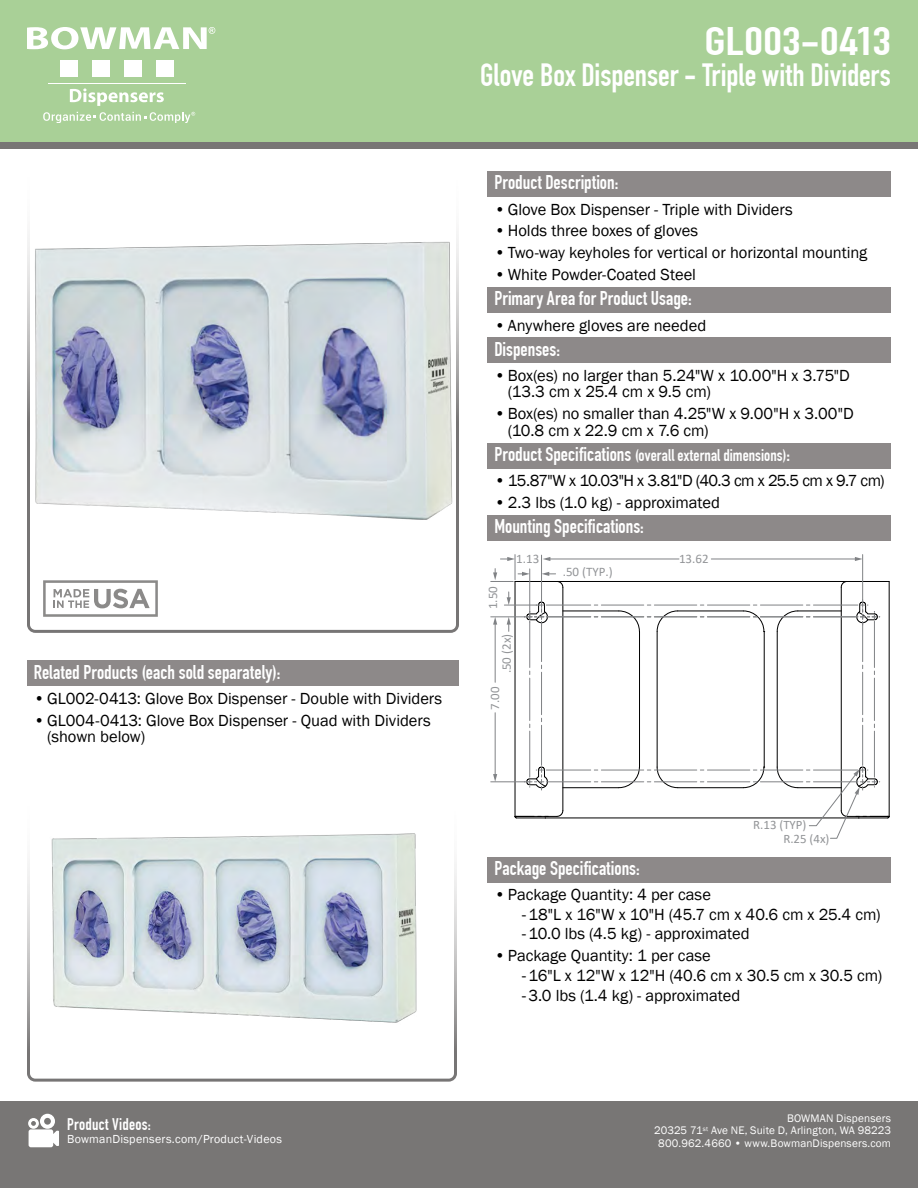
<style>
.page{position:relative;width:918px;height:1188px;background:#fff}
.page>*{position:absolute;margin:0;border:0;box-sizing:border-box;transform-origin:0 0}
.t1{font:700 39px "DIN Condensed";letter-spacing:.005em;color:#fff;scale:1.28 1}
.t2{font:700 31.5px "DIN Condensed";letter-spacing:-.005em;color:#fff}
.t3{font:700 19.5px "DIN Condensed";color:#fff}
.t4{font:16.5px/19.8px "Franklin Gothic";letter-spacing:-.005em;color:#000}
.t5{font:700 16.5px "DIN Condensed";letter-spacing:.005em;color:#fff}
.t6{font:16.5px "Franklin Gothic";letter-spacing:-.035em;color:#000}
.t7{font:13.05px "Calibri";color:#939598}
.t8{font:12.9px/13.8px "Calibri";color:#939598}
.t9{font:12px "Franklin Gothic";letter-spacing:.02em;color:#fff}
.t10{font:11.25px/12.8px "Franklin Gothic";letter-spacing:.01em;color:#fff;text-align:right}
.s1{font-size:19.5px}
.s2{font-family:"Calibri"}
</style>
<div class="page">
<div style="left:0;top:1101px;width:918px;height:87px;background:#787675"></div>
<div style="left:0;top:0;width:918px;height:148px;background:#787675"></div>
<svg style="left:28px;top:1114px;width:31px;height:33px"></svg>
<div style="left:27px;top:791px;width:430px;height:291px;border:3px solid #777575;border-radius:7px"></div>
<div style="left:27px;top:162px;width:432px;height:471px;border:3px solid #777575;border-radius:7px"></div>
<div style="left:0;top:0;width:918px;height:142px;background:#a9d097"></div>
<svg style="left:70px;top:88px;width:94px;height:18px"></svg>
<hr style="left:48px;top:83px;width:137px;height:1px;background:#fff">
<div style="left:60px;top:60px;width:17px;height:16px;background:#fff"></div>
<div style="left:92px;top:60px;width:17px;height:16px;background:#fff"></div>
<div style="left:124px;top:60px;width:17px;height:16px;background:#fff"></div>
<div style="left:156px;top:60px;width:17px;height:16px;background:#fff"></div>
<svg style="left:27px;top:27px;width:188px;height:22px"></svg>
<svg style="left:43px;top:112px;width:152px;height:11px"></svg>
<div style="left:488px;top:171px;width:403px;height:26px;background:#8d8989"></div>
<div style="left:488px;top:287px;width:403px;height:26px;background:#8d8989"></div>
<div style="left:488px;top:337px;width:403px;height:26px;background:#8d8989"></div>
<div style="left:488px;top:443px;width:403px;height:26px;background:#8d8989"></div>
<div style="left:488px;top:515px;width:403px;height:26px;background:#8d8989"></div>
<div style="left:488px;top:857px;width:403px;height:26px;background:#8d8989"></div>
<hr style="left:517px;top:581px;width:40px;height:1px;background:#000">
<hr style="left:563px;top:587px;width:1px;height:224px;background:#000">
<svg style="left:556px;top:810px;width:8px;height:7px"></svg>
<hr style="left:517px;top:816px;width:40px;height:1px;background:#000">
<hr style="left:515px;top:581px;width:1px;height:235px;background:#000">
<hr style="left:764px;top:632px;width:1px;height:135px;background:#000">
<hr style="left:639px;top:632px;width:1px;height:135px;background:#000">
<hr style="left:545px;top:818px;width:314px;height:1px;background:#000">
<svg style="left:514px;top:816px;width:34px;height:3px"></svg>
<hr style="left:557px;top:581px;width:290px;height:1px;background:#000">
<svg style="left:777px;top:610px;width:22px;height:22px"></svg>
<hr style="left:777px;top:632px;width:1px;height:135px;background:#000">
<svg style="left:776px;top:766px;width:23px;height:22px"></svg>
<hr style="left:798px;top:787px;width:43px;height:1px;background:#000">
<hr style="left:798px;top:611px;width:43px;height:1px;background:#000">
<svg style="left:618px;top:610px;width:22px;height:22px"></svg>
<hr style="left:563px;top:611px;width:56px;height:1px;background:#000">
<hr style="left:563px;top:787px;width:56px;height:1px;background:#000">
<svg style="left:618px;top:767px;width:22px;height:22px"></svg>
<hr style="left:678px;top:611px;width:65px;height:1px;background:#000">
<hr style="left:657px;top:632px;width:1px;height:135px;background:#000">
<hr style="left:678px;top:787px;width:65px;height:1px;background:#000">
<hr style="left:541px;top:555px;width:1px;height:48px;background:#808285">
<hr style="left:862px;top:555px;width:1px;height:48px;background:#808285">
<hr style="left:549px;top:559px;width:130px;height:1px;background:#808285">
<svg style="left:543px;top:557px;width:7px;height:4px"></svg>
<hr style="left:711px;top:559px;width:145px;height:1px;background:#808285">
<svg style="left:855px;top:557px;width:8px;height:4px"></svg>
<svg style="left:542px;top:572px;width:22px;height:16px"></svg>
<hr style="left:529px;top:569px;width:1px;height:46px;background:#808285">
<svg style="left:507px;top:592px;width:4px;height:13px"></svg>
<svg style="left:507px;top:617px;width:4px;height:14px"></svg>
<hr style="left:504px;top:605px;width:36px;height:1px;background:#808285">
<svg style="left:491px;top:555px;width:39px;height:27px"></svg>
<hr style="left:491px;top:616px;width:37px;height:1px;background:#808285">
<hr style="left:491px;top:781px;width:37px;height:1px;background:#808285">
<hr style="left:495px;top:623px;width:1px;height:59px;background:#808285">
<svg style="left:493px;top:617px;width:4px;height:8px"></svg>
<hr style="left:495px;top:713px;width:1px;height:62px;background:#808285">
<svg style="left:493px;top:774px;width:4px;height:8px"></svg>
<hr style="left:546px;top:605px;width:45px;height:1px;background:#808285">
<hr style="left:601px;top:605px;width:43px;height:1px;background:#808285">
<hr style="left:654px;top:605px;width:43px;height:1px;background:#808285">
<hr style="left:707px;top:605px;width:43px;height:1px;background:#808285">
<hr style="left:760px;top:605px;width:43px;height:1px;background:#808285">
<hr style="left:541px;top:725px;width:1px;height:40px;background:#808285">
<hr style="left:541px;top:672px;width:1px;height:43px;background:#808285">
<hr style="left:541px;top:622px;width:1px;height:40px;background:#808285">
<hr style="left:529px;top:731px;width:1px;height:46px;background:#808285">
<hr style="left:529px;top:678px;width:1px;height:43px;background:#808285">
<hr style="left:529px;top:622px;width:1px;height:46px;background:#808285">
<hr style="left:546px;top:782px;width:45px;height:1px;background:#808285">
<hr style="left:601px;top:782px;width:43px;height:1px;background:#808285">
<hr style="left:654px;top:782px;width:43px;height:1px;background:#808285">
<hr style="left:707px;top:782px;width:43px;height:1px;background:#808285">
<hr style="left:760px;top:782px;width:43px;height:1px;background:#808285">
<hr style="left:546px;top:770px;width:45px;height:1px;background:#808285">
<hr style="left:601px;top:770px;width:43px;height:1px;background:#808285">
<svg style="left:647px;top:766px;width:32px;height:22px"></svg>
<hr style="left:654px;top:770px;width:43px;height:1px;background:#808285">
<hr style="left:707px;top:770px;width:43px;height:1px;background:#808285">
<svg style="left:743px;top:766px;width:22px;height:23px"></svg>
<hr style="left:760px;top:770px;width:43px;height:1px;background:#808285">
<hr style="left:546px;top:617px;width:45px;height:1px;background:#808285">
<hr style="left:601px;top:617px;width:43px;height:1px;background:#808285">
<hr style="left:654px;top:617px;width:43px;height:1px;background:#808285">
<hr style="left:707px;top:617px;width:43px;height:1px;background:#808285">
<hr style="left:760px;top:617px;width:43px;height:1px;background:#808285">
<svg style="left:647px;top:605px;width:32px;height:27px"></svg>
<svg style="left:743px;top:605px;width:22px;height:27px"></svg>
<svg style="left:524px;top:600px;width:24px;height:25px"></svg>
<svg style="left:524px;top:766px;width:24px;height:24px"></svg>
<svg style="left:806px;top:581px;width:84px;height:258px"></svg>
<div style="left:27px;top:660px;width:432px;height:26px;background:#8d8989"></div>
<img style="left:27px;top:230px;width:432px;height:309px">
<svg style="left:43px;top:580px;width:115px;height:37px"></svg>
<img style="left:51px;top:833px;width:366px;height:190px">
<p class="t3" style="left:34px;top:660px;width:248px">Related Products (each sold separately):</p>
<p class="t4" style="left:34px;top:689px;width:410px">•GL002-0413: Glove Box Dispenser - Double with Dividers</p>
<p class="t4" style="left:47px;top:712px;width:385px;line-height:16.5px;text-indent:-13px">•GL004-0413: Glove Box Dispenser - Quad with Dividers (shown below)</p>
<h1 class="t1" style="left:705px;top:18px;width:147px">GL003-0413</h1>
<h2 class="t2" style="left:480px;top:57px;width:412px">Glove Box Dispenser - Triple with Dividers</h2>
<p class="t3" style="left:494px;top:171px;width:125px">Product Description:</p>
<p class="t4" style="left:494px;top:199px;width:300px">•Glove Box Dispenser - Triple with Dividers</p>
<p class="t4" style="left:494px;top:221px;width:205px">•Holds three boxes of gloves</p>
<p class="t4" style="left:494px;top:243px;width:374px">• Two-way keyholes for vertical or horizontal mounting</p>
<p class="t4" style="left:494px;top:265px;width:203px">• White Powder-Coated Steel</p>
<p class="t3" style="left:494px;top:287px;width:199px">Primary Area for Product Usage:</p>
<p class="t4" style="left:494px;top:315px;width:213px">• Anywhere gloves are needed</p>
<p class="t3" style="left:494px;top:337px;width:67px">Dispenses:</p>
<p class="t4" style="left:508px;top:367px;width:344px;line-height:16.5px;text-indent:-13px">• Box(es) no larger than 5.24"W x 10.00"H x 3.75"D (13.3 cm x 25.4 cm x 9.5 cm)</p>
<p class="t4" style="left:508px;top:406px;width:347px;line-height:16.5px;text-indent:-13px">• Box(es) no smaller than 4.25"W x 9.00"H x 3.00"D (10.8 cm x 22.9 cm x 7.6 cm)</p>
<p class="t5" style="left:494px;top:445px;width:297px"><span class="s1">Product Specifications</span> (overall external dimensions)<span class="s1">:</span></p>
<p class="t6" style="left:494px;top:470px;width:392px">• 15.87"W x 10.03"H x 3.81"D (40.3 cm x 25.5 cm x 9.7 cm)</p>
<p class="t4" style="left:494px;top:493px;width:227px">• 2.3 lbs (1.0 kg) - approximated</p>
<p class="t3" style="left:494px;top:515px;width:151px">Mounting Specifications:</p>
<p class="t7" style="left:484px;top:609px;width:25px;rotate:-90deg">1.50</p>
<p class="t7" style="left:516px;top:549px;width:25px">1.13</p>
<p class="t7" style="left:497px;top:673px;width:41px;rotate:-90deg">.50 (2x)</p>
<p class="t8" style="left:488px;top:710px;width:24px;rotate:-90deg">7.00</p>
<p class="t7" style="left:563px;top:563px;width:52px">.50 (TYP.)</p>
<p class="t7" style="left:679px;top:549px;width:31px">13.62</p>
<p class="t8" style="left:783px;top:817px;width:48px;text-indent:-30px">R.13 (TYP)<br>R.25 (4x)</p>
<p class="t3" style="left:494px;top:857px;width:147px">Package Specifications:</p>
<p class="t4" style="left:521px;top:885px;width:361px;text-indent:-27px">•Package Quantity: 4 per case<br><span class="s2">-</span>18"L x 16"W x 10"H (45.7 cm x 40.6 cm x 25.4 cm) <span class="s2">-</span>10.0 lbs (4.5 kg) - approximated</p>
<p class="t4" style="left:521px;top:946px;width:363px;text-indent:-27px">•Package Quantity: 1 per case<br><span class="s2">-</span>16"L x 12"W x 12"H (40.6 cm x 30.5 cm x 30.5 cm) <span class="s2">-</span>3.0 lbs (1.4 kg) - approximated</p>
<p class="t5" style="left:67px;top:1114px;width:85px">Product Videos:</p>
<p class="t9" style="left:67px;top:1132px;width:216px">BowmanDispensers.com/Product-Videos</p>
<p class="t10" style="left:654px;top:1112px;width:238px">BOWMAN Dispensers<br>20325 71<sup>st</sup> Ave NE, Suite D, Arlington, WA 98223<br>800.962.4660 • www.BowmanDispensers.com</p>
</div>
